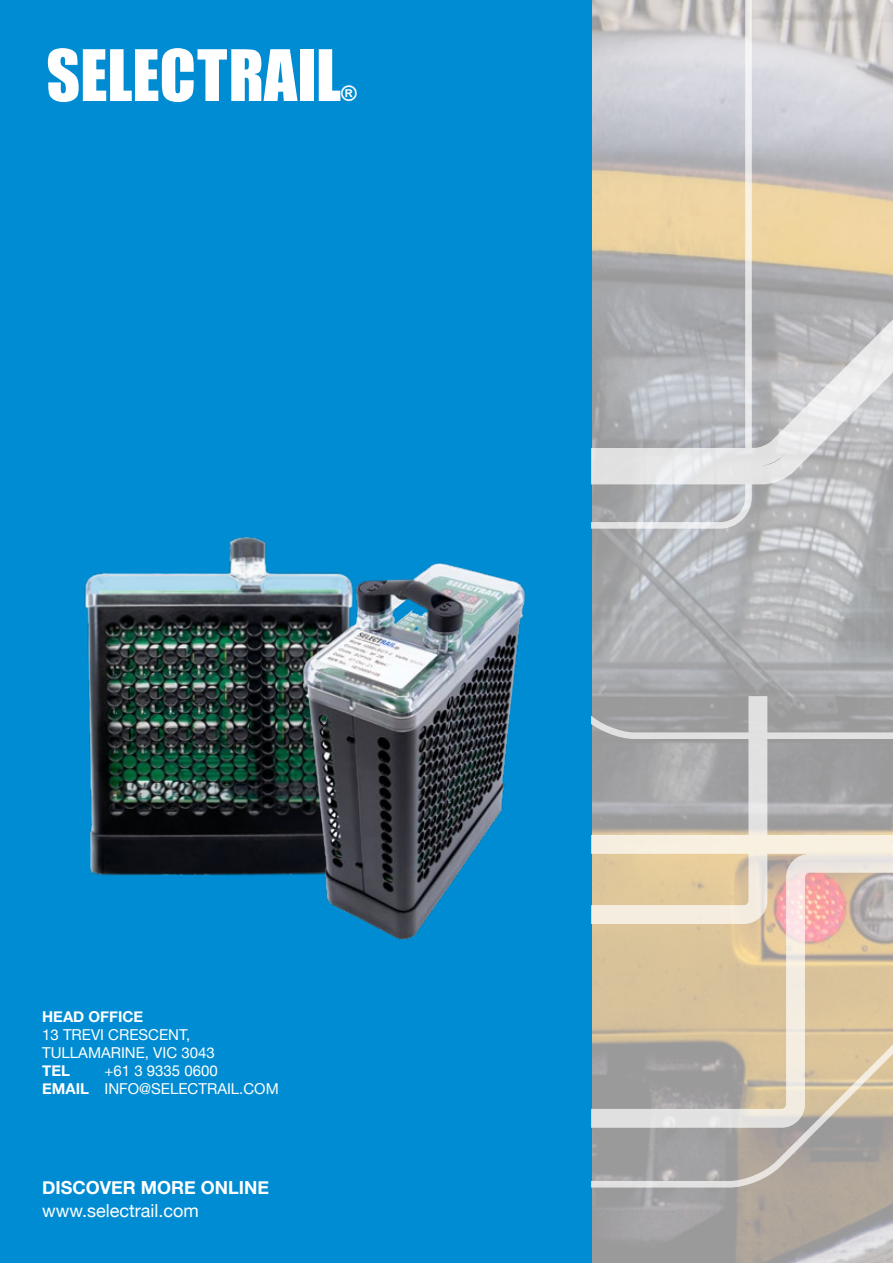
<style>
.page{position:relative;width:893px;height:1263px;background:#fff}
.page>*{position:absolute;margin:0;border:0;box-sizing:border-box;transform-origin:0 0}
.t1{font:65.55px "Impact";color:#fff}
.t2{font:20.85px "Impact";color:#fff}
.t3{font:700 18px "Helvetica Neue";color:#fff}
.t4{font:18px "Helvetica Neue";color:#fff}
.t5{font:15px/18px "Helvetica Neue";color:#fff}
.t6{font:700 15px "Helvetica Neue";color:#fff}
.s1{font-weight:700}
</style>
<div class="page">
<div style="left:0;top:0;width:591px;height:1263px;background:#008cd2"></div>
<svg style="left:591px;top:0;width:302px;height:1263px;background:#c5bfb6"></svg>
<svg style="left:591px;top:272px;width:302px;height:865px;background:#bfbab3"></svg>
<img style="left:84px;top:537px;width:188px;height:339px">
<img style="left:272px;top:537px;width:355px;height:425px">
<h1 class="t1" style="left:46px;top:24px;width:296px">SELECTRAIL</h1>
<h2 class="t2" style="left:341px;top:77px;width:18px">®</h2>
<p class="t6" style="left:42px;top:1005px;width:103px">HEAD OFFICE</p>
<p class="t5" style="left:42px;top:1027px;width:174px">13 TREVI CRESCENT,<br>TULLAMARINE, VIC 3043</p>
<p class="t6" style="left:42px;top:1059px;width:29px">TEL</p>
<p class="t5" style="left:42px;top:1063px;width:238px;text-align:center">+61 3 9335 0600<br><span class="s1">EMAIL</span> INFO@SELECTRAIL.COM</p>
<p class="t3" style="left:42px;top:1173px;width:228px">DISCOVER MORE ONLINE</p>
<p class="t4" style="left:42px;top:1197px;width:158px">www.selectrail.com</p>
</div>
